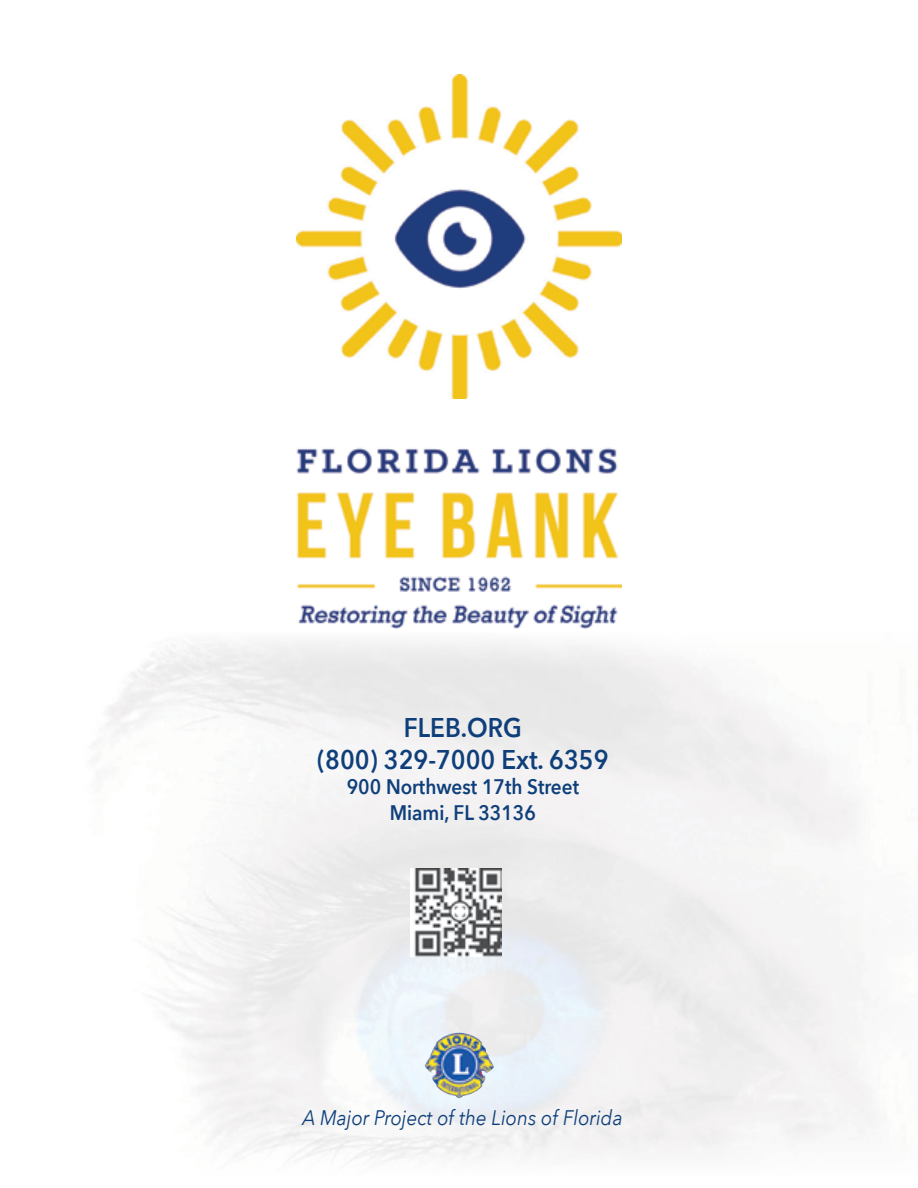
<style>
.page{position:relative;width:918px;height:1188px;background:#fff}
.page>*{position:absolute;margin:0;border:0;box-sizing:border-box;transform-origin:0 0}
.t1{font:600 27px/32.4px "Avenir Next";color:#0e3f7a;text-align:center;scale:.9 1}
.t2{font:600 21px/25.2px "Avenir Next";color:#0e3f7a;text-align:center;scale:.9 1}
.t3{font:italic 21px "Avenir Next";color:#0e3f7a;scale:.9 1}
</style>
<div class="page">
<img style="left:95px;top:641px;width:781px;height:521px">
<img style="left:296px;top:448px;width:326px;height:181px">
<img style="left:296px;top:74px;width:326px;height:325px">
<img style="left:424px;top:1032px;width:47px;height:66px">
<img style="left:410px;top:868px;width:91px;height:88px">
<p class="t1" style="left:317px;top:711px;width:325px">FLEB.ORG<br>(800) 329-7000 Ext. 6359</p>
<p class="t2" style="left:347px;top:774px;width:260px">900 Northwest 17th Street<br>Miami, FL 33136</p>
<p class="t3" style="left:303px;top:1100px;width:357px">A Major Project of the Lions of Florida</p>
</div>
